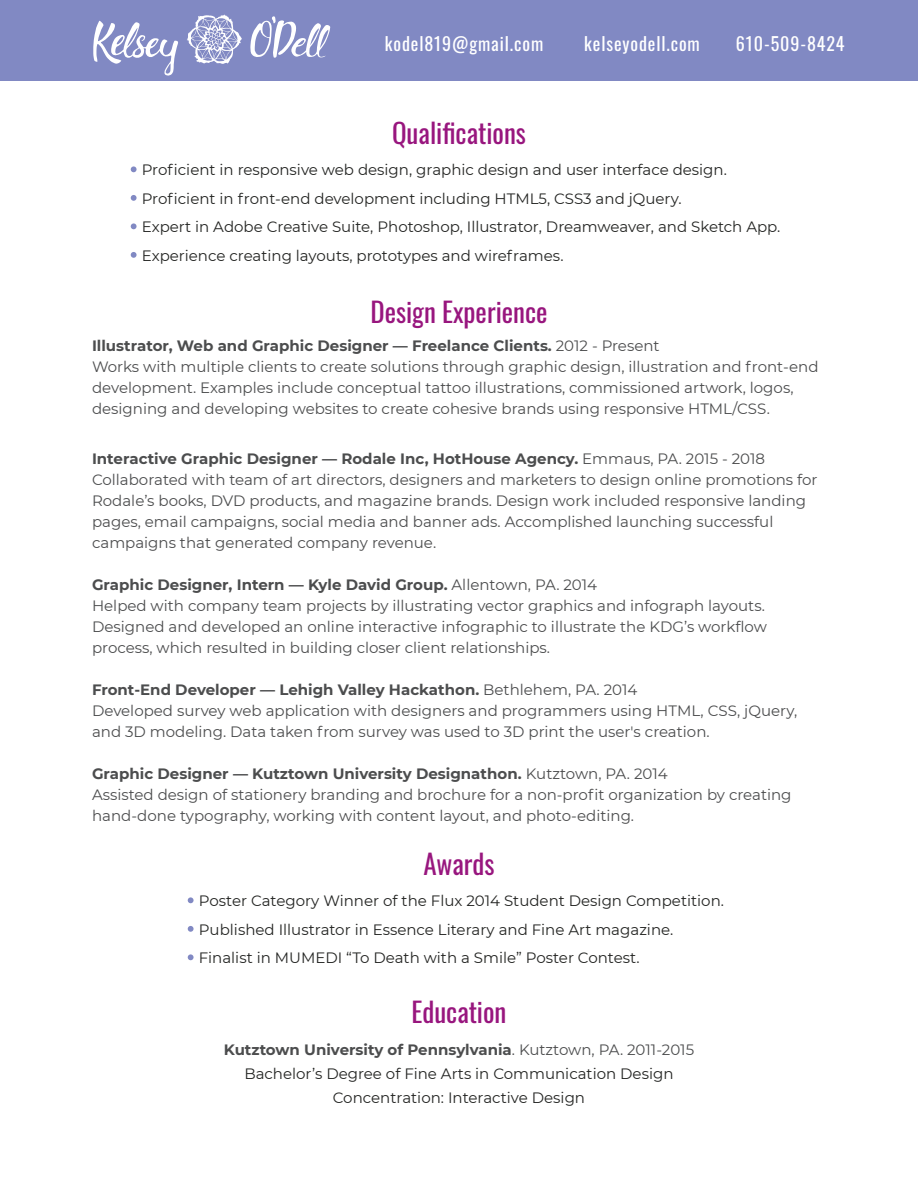
<style>
.page{position:relative;width:918px;height:1188px;background:#fff}
.page>*{position:absolute;margin:0;border:0;box-sizing:border-box;transform-origin:0 0}
.t1{font:27px "Oswald";color:#98167e}
.t2{font:18px "Oswald";letter-spacing:.05em;color:#fff}
.t3{font:15px/21px "Montserrat";color:#4c4d4e}
.t4{font:15px/28.5px "Montserrat";color:#242523}
.s1{font-weight:700}
.s2{font-weight:700;color:#4c4d4e}
.s3{color:#4c4d4e}
</style>
<div class="page">
<div style="left:0;top:0;width:918px;height:80px;background:#8189c3"></div>
<svg style="left:187px;top:15px;width:37px;height:49px"></svg>
<svg style="left:93px;top:21px;width:85px;height:55px"></svg>
<svg style="left:250px;top:16px;width:80px;height:42px"></svg>
<svg style="left:131px;top:166px;width:6px;height:6px"></svg>
<svg style="left:131px;top:195px;width:6px;height:6px"></svg>
<svg style="left:131px;top:223px;width:6px;height:6px"></svg>
<svg style="left:131px;top:252px;width:6px;height:6px"></svg>
<svg style="left:188px;top:897px;width:6px;height:6px"></svg>
<svg style="left:188px;top:926px;width:6px;height:6px"></svg>
<svg style="left:188px;top:954px;width:6px;height:6px"></svg>
<p class="t2" style="left:369px;top:24px;width:160px">kodel819@gmail.com</p>
<p class="t2" style="left:574px;top:24px;width:117px">kelseyodell.com</p>
<p class="t2" style="left:730px;top:24px;width:122px">(610)-509-8424</p>
<p class="t2" style="left:385px;top:27px;width:160px">kodel819@gmail.com</p>
<p class="t2" style="left:584px;top:27px;width:117px">kelseyodell.com</p>
<p class="t2" style="left:736px;top:27px;width:110px">610-509-8424</p>
<h1 class="t1" style="left:392px;top:109px;width:135px">Qualifications</h1>
<p class="t4" style="left:142px;top:155px;width:640px">Proficient in responsive web design, graphic design and user interface design.<br>Proficient in front-end development including HTML5, CSS3 and jQuery.<br>Expert in Adobe Creative Suite, Photoshop, Illustrator, Dreamweaver, and Sketch App.<br>Experience creating layouts, prototypes and wireframes.</p>
<h1 class="t1" style="left:370px;top:288px;width:179px">Design Experience</h1>
<p class="t3" style="left:92px;top:335px;width:728px"><span class="s1">Illustrator, Web and Graphic Designer — Freelance Clients.</span> 2012 - Present<br>Works with multiple clients to create solutions through graphic design, illustration and front-end development. Examples include conceptual tattoo illustrations, commissioned artwork, logos, designing and developing websites to create cohesive brands using responsive HTML/CSS.</p>
<p class="t3" style="left:92px;top:447px;width:727px"><span class="s1">Interactive Graphic Designer — Rodale Inc, HotHouse Agency.</span> Emmaus, PA. 2015 - 2018<br>Collaborated with team of art directors, designers and marketers to design online promotions for Rodale’s books, DVD products, and magazine brands. Design work included responsive landing pages, email campaigns, social media and banner ads. Accomplished launching successful campaigns that generated company revenue.</p>
<p class="t3" style="left:92px;top:573px;width:676px"><span class="s1">Graphic Designer, Intern — Kyle David Group.</span> Allentown, PA. 2014<br>Helped with company team projects by illustrating vector graphics and infograph layouts.<br>Designed and developed an online interactive infographic to illustrate the KDG’s workflow process, which resulted in building closer client relationships.</p>
<p class="t3" style="left:92px;top:678px;width:707px"><span class="s1">Front-End Developer — Lehigh Valley Hackathon.</span> Bethlehem, PA. 2014<br>Developed survey web application with designers and programmers using HTML, CSS, jQuery, and 3D modeling. Data taken from survey was used to 3D print the user's creation.</p>
<p class="t3" style="left:92px;top:762px;width:701px"><span class="s1">Graphic Designer — Kutztown University Designathon.</span> Kutztown, PA. 2014<br>Assisted design of stationery branding and brochure for a non-profit organization by creating hand-done typography, working with content layout, and photo-editing.</p>
<h1 class="t1" style="left:423px;top:840px;width:73px">Awards</h1>
<p class="t4" style="left:199px;top:886px;width:527px">Poster Category Winner of the Flux 2014 Student Design Competition.<br>Published Illustrator in Essence Literary and Fine Art magazine.<br>Finalist in MUMEDI “To Death with a Smile” Poster Contest.</p>
<h1 class="t1" style="left:411px;top:988px;width:97px">Education</h1>
<p class="t4" style="left:224px;top:1037px;width:472px;line-height:24px;text-align:center"><span class="s2">Kutztown University of Pennsylvania</span><span class="s3">. Kutztown, PA. 2011-2015<br></span>Bachelor’s Degree of Fine Arts in Communication Design<br>Concentration: Interactive Design</p>
</div>
